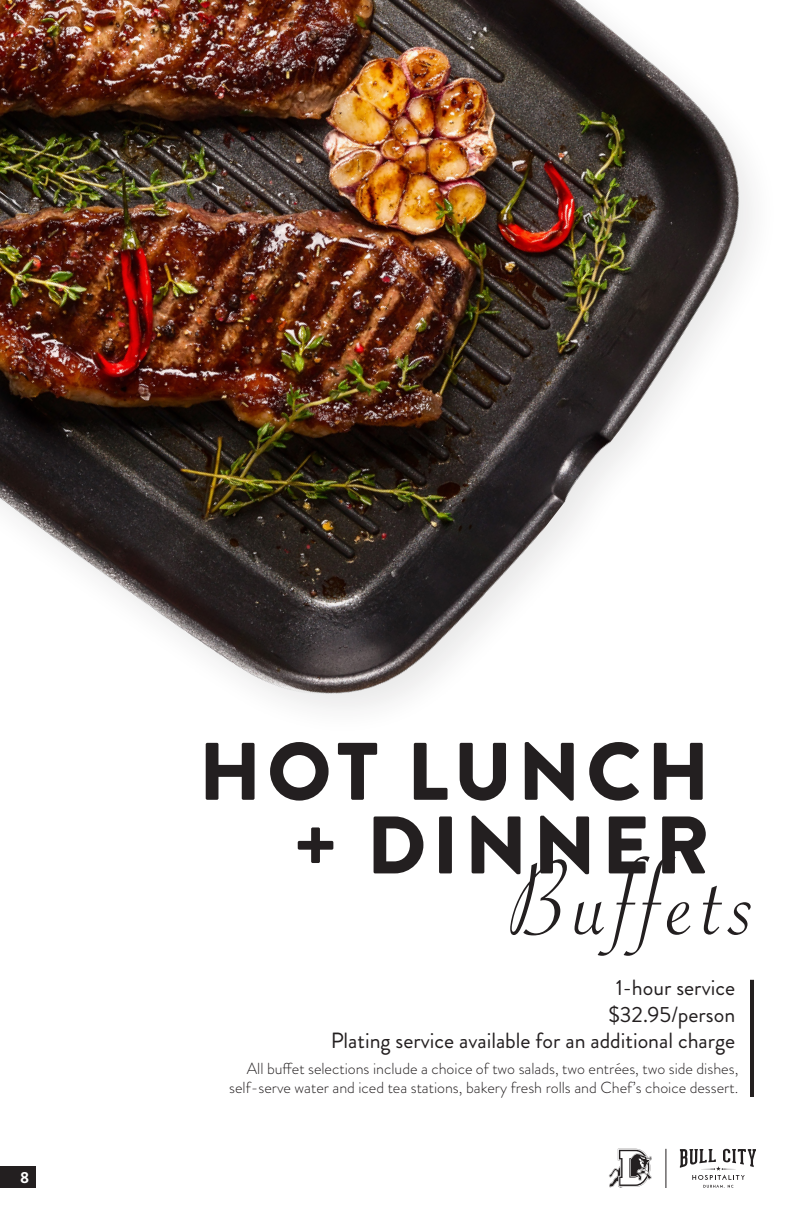
<style>
.page{position:relative;width:792px;height:1224px;background:#fff}
.page>*{position:absolute;margin:0;border:0;box-sizing:border-box;transform-origin:0 0}
.t1{font:113px "Savoye Let Plain";letter-spacing:.07em;color:#231f20}
.t2{font:900 81.4px/73.6px "Brandon Grotesque";letter-spacing:.07em;color:#231f20;text-align:right}
.t3{font:22px "Brandon Grotesque";color:#231f20}
.t4{font:300 16px/18.4px "Brandon Grotesque";color:#231f20;text-align:right}
.t5{font:700 16px "Brandon Grotesque";color:#fff}
</style>
<div class="page">
<svg style="left:609px;top:1149px;width:43px;height:39px"></svg>
<svg style="left:680px;top:1149px;width:76px;height:39px"></svg>
<hr style="left:666px;top:1149px;width:1px;height:39px;background:#231f20">
<div style="left:0;top:1166px;width:36px;height:22px;background:#231f20"></div>
<hr style="left:750px;top:980px;width:4px;height:117px;background:#231f20">
<img style="left:0;top:0;width:752px;height:709px">
<p class="t5" style="left:20px;top:1166px;width:11px">8</p>
<p class="t2" style="left:199px;top:736px;width:512px">HOT LUNCH + DINNER</p>
<p class="t1" style="left:510px;top:826px;width:247px">Buffets</p>
<p class="t3" style="left:616px;top:973px;width:121px">1-hour service</p>
<p class="t3" style="left:608px;top:999px;width:128px">$32.95/person</p>
<p class="t3" style="left:331px;top:1025px;width:406px">Plating service available for an additional charge</p>
<p class="t4" style="left:229px;top:1060px;width:511px">All buffet selections include a choice of two salads, two entrées, two side dishes, self-serve water and iced tea stations, bakery fresh rolls and Chef’s choice dessert.</p>
</div>
